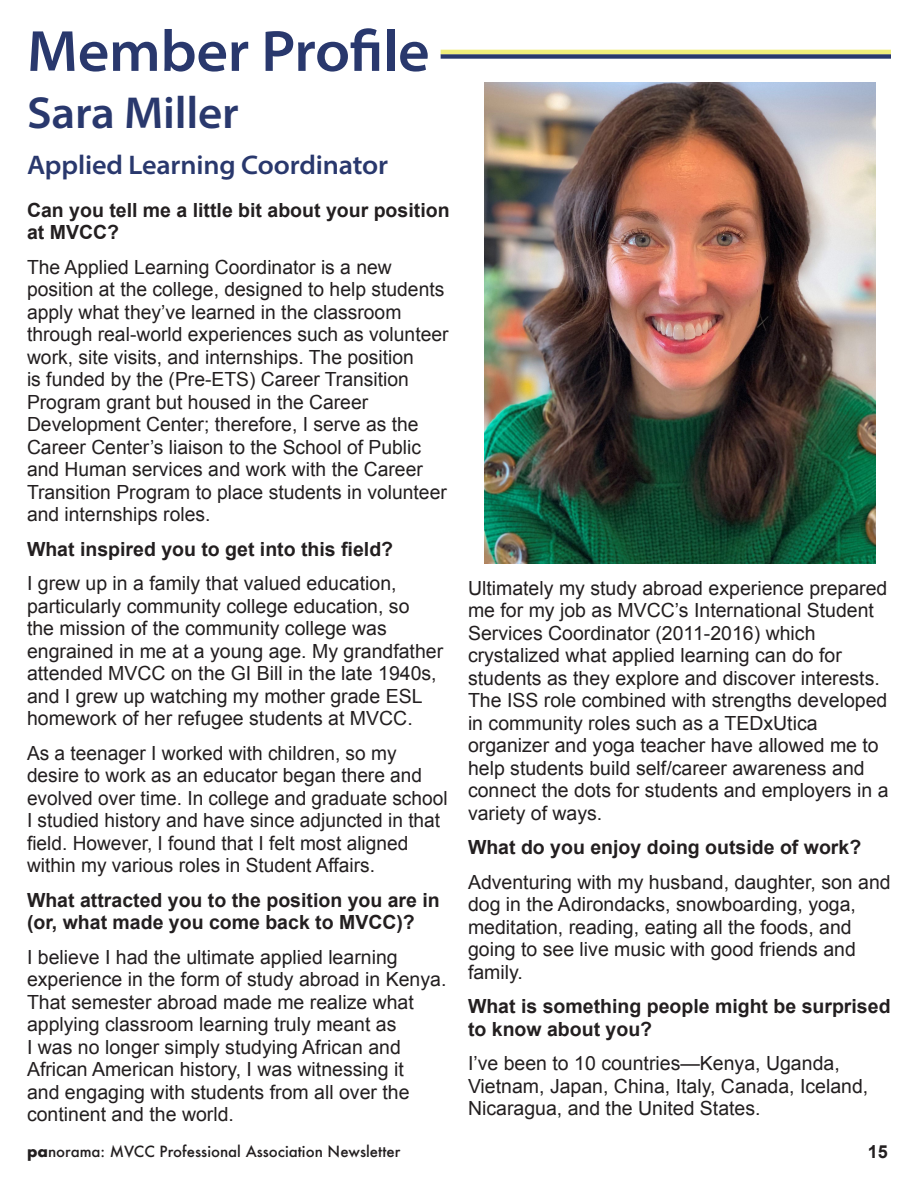
<style>
.page{position:relative;width:918px;height:1188px;background:#fff}
.page>*{position:absolute;margin:0;border:0;box-sizing:border-box;transform-origin:0 0}
.Member_Profile_Header{font:58.5px "Myriad Variable Concept";letter-spacing:-.005em;color:#29386d}
.Member_Profile_Name{font:45px "Myriad Variable Concept";letter-spacing:-.005em;color:#29386d}
.Member_Profile_Job_Title{font:27px "Myriad Variable Concept";letter-spacing:-.005em;color:#29386d}
.Article_body{font:19.5px/22.5px "Arial";color:#231f20}
.Article_body-2{font:700 19.5px/22.5px "Arial";color:#231f20}
.t1{font:700 18px "Arial";color:#231f20}
.t2{font:500 15px "Futura";color:#231f20}
.s1{font-weight:700}
</style>
<div class="page">
<div style="left:441px;top:54px;width:450px;height:5px;background:#29386d"></div>
<hr style="left:441px;top:50px;width:450px;height:4px;background:#f0ee7b">
<img style="left:485px;top:82px;width:390px;height:482px">
<p class="Member_Profile_Header" style="left:27px;top:17px;width:404px">Member Profile</p>
<p class="Member_Profile_Name" style="left:27px;top:87px;width:213px">Sara Miller</p>
<p class="Member_Profile_Job_Title" style="left:27px;top:149px;width:363px">Applied Learning Coordinator</p>
<p class="Article_body-2" style="left:27px;top:199px;width:424px">Can you tell me a little bit about your position at MVCC?</p>
<p class="Article_body" style="left:27px;top:256px;width:423px">The Applied Learning Coordinator is a new position at the college, designed to help students apply what they’ve learned in the classroom through real-world experiences such as volunteer work, site visits, and internships. The position<br>is funded by the (Pre-ETS) Career Transition Program grant but housed in the Career Development Center; therefore, I serve as the Career Center’s liaison to the School of Public and Human services and work with the Career Transition Program to place students in volunteer and internships roles.</p>
<p class="Article_body-2" style="left:27px;top:538px;width:368px">What inspired you to get into this field?</p>
<p class="Article_body" style="left:27px;top:572px;width:418px">I grew up in a family that valued education, particularly community college education, so<br>the mission of the community college was engrained in me at a young age. My grandfather attended MVCC on the GI Bill in the late 1940s, and I grew up watching my mother grade ESL homework of her refugee students at MVCC.</p>
<p class="Article_body" style="left:27px;top:742px;width:422px">As a teenager I worked with children, so my desire to work as an educator began there and evolved over time. In college and graduate school I studied history and have since adjuncted in that field. However, I found that I felt most aligned within my various roles in Student Affairs.</p>
<p class="Article_body-2" style="left:27px;top:889px;width:414px">What attracted you to the position you are in (or, what made you come back to MVCC)?</p>
<p class="Article_body" style="left:27px;top:946px;width:421px">I believe I had the ultimate applied learning experience in the form of study abroad in Kenya.<br>That semester abroad made me realize what applying classroom learning truly meant as<br>I was no longer simply studying African and African American history, I was witnessing it<br>and engaging with students from all over the continent and the world.</p>
<p class="Article_body" style="left:468px;top:577px;width:422px">Ultimately my study abroad experience prepared me for my job as MVCC’s International Student Services Coordinator (2011-2016) which crystalized what applied learning can do for students as they explore and discover interests.<br>The ISS role combined with strengths developed in community roles such as a TEDxUtica organizer and yoga teacher have allowed me to help students build self/career awareness and connect the dots for students and employers in a variety of ways.</p>
<p class="Article_body-2" style="left:468px;top:837px;width:395px">What do you enjoy doing outside of work?</p>
<p class="Article_body" style="left:468px;top:871px;width:424px">Adventuring with my husband, daughter, son and dog in the Adirondacks, snowboarding, yoga, meditation, reading, eating all the foods, and going to see live music with good friends and family.</p>
<p class="Article_body-2" style="left:468px;top:996px;width:424px">What is something people might be surprised to know about you?</p>
<p class="Article_body" style="left:468px;top:1052px;width:402px">I’ve been to 10 countries—Kenya, Uganda,<br>Vietnam, Japan, China, Italy, Canada, Iceland,<br>Nicaragua, and the United States.</p>
<p class="t2" style="left:27px;top:1141px;width:375px"><span class="s1">pa</span>norama: MVCC Professional Association Newsletter</p>
<p class="t1" style="left:868px;top:1140px;width:22px">15</p>
</div>
